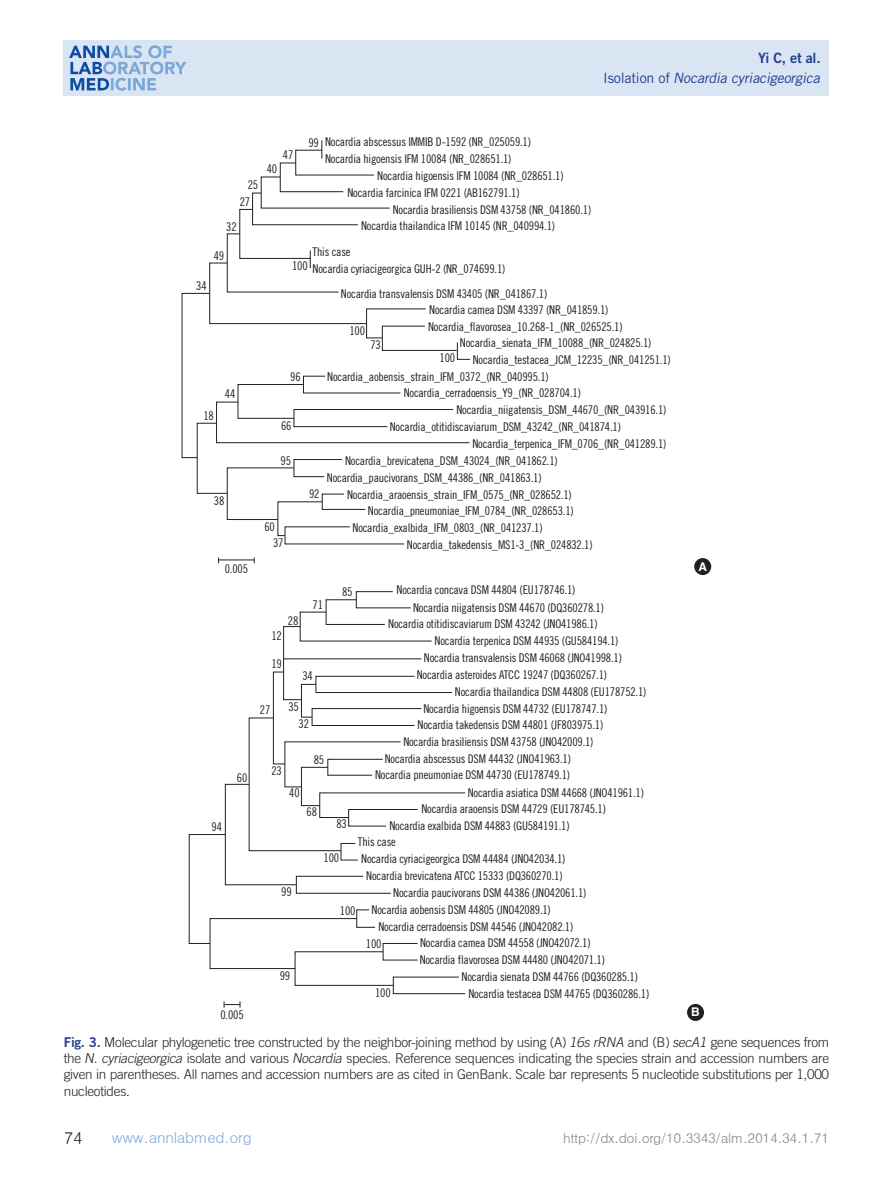
<style>
.page{position:relative;width:893px;height:1191px;background:#fff}
.page>*{position:absolute;margin:0;border:0;box-sizing:border-box;transform-origin:0 0}
.t1{font:16.5px "Dotum";color:#231f20}
.t2{font:15px "Dotum";letter-spacing:-.02em;color:#7ca7d8}
.t3{font:italic 14.25px "Trade Gothic LT Std";color:#253f8e}
.t4{font:14.25px "Trade Gothic LT Std Bd 2";color:#253f8e}
.표제목_그림설명{font:300 13.5px/16.2px "Trade Gothic LT Std";letter-spacing:-.02em;color:#231f20;text-align:justify}
.t5{font:13.5px "Dotum";letter-spacing:-.03em;color:#808285}
.그림지문_8pt{font:12px "Trade Gothic LT Std Cn 18";letter-spacing:-.015em;color:#231f20}
.t6{font:700 12px "Helvetica LT Std";color:#fff}
.s1{font-style:normal}
.s2{font-family:"Trade Gothic LT Std Bd 2";font-weight:400;color:#253f8e}
.s3{font-style:italic}
</style>
<div class="page">
<div style="left:64px;top:40px;width:765px;height:56px;background:#dae5f4"></div>
<svg style="left:69px;top:45px;width:118px;height:46px"></svg>
<div style="left:694px;top:558px;width:17px;height:17px;background:#231f20;border-radius:50%"></div>
<div style="left:687px;top:1004px;width:17px;height:17px;background:#231f20;border-radius:50%"></div>
<svg style="left:181px;top:140px;width:290px;height:404px"></svg>
<hr style="left:218px;top:559px;width:36px;height:1px;background:#231f20">
<svg style="left:189px;top:591px;width:277px;height:403px"></svg>
<svg style="left:224px;top:1001px;width:17px;height:6px"></svg>
<p class="그림지문_8pt" style="left:308px;top:135px;width:12px">99</p>
<p class="그림지문_8pt" style="left:325px;top:135px;width:207px">Nocardia abscessus IMMIB D-1592 (NR_025059.1)</p>
<p class="t4" style="left:758px;top:49px;width:64px">Yi C, et al.</p>
<p class="t3" style="left:603px;top:69px;width:221px"><span class="s1">I s o l a t i o n o f</span> Nocardia cyriacigeorgica</p>
<p class="그림지문_8pt" style="left:283px;top:148px;width:12px">47</p>
<p class="그림지문_8pt" style="left:325px;top:151px;width:188px">Nocardia higoensis IFM 10084 (NR_028651.1)</p>
<p class="그림지문_8pt" style="left:377px;top:168px;width:188px">Nocardia higoensis IFM 10084 (NR_028651.1)</p>
<p class="그림지문_8pt" style="left:347px;top:185px;width:174px">Nocardia farcinica IFM 0221 (AB162791.1)</p>
<p class="그림지문_8pt" style="left:393px;top:202px;width:200px">Nocardia brasiliensis DSM 43758 (NR_041860.1)</p>
<p class="그림지문_8pt" style="left:361px;top:219px;width:196px">Nocardia thailandica IFM 10145 (NR_040994.1)</p>
<p class="그림지문_8pt" style="left:313px;top:245px;width:39px">This case</p>
<p class="그림지문_8pt" style="left:313px;top:262px;width:194px">Nocardia cyriacigeorgica GUH-2 (NR_074699.1)</p>
<p class="그림지문_8pt" style="left:341px;top:286px;width:208px">Nocardia transvalensis DSM 43405 (NR_041867.1)</p>
<p class="그림지문_8pt" style="left:429px;top:303px;width:181px">Nocardia camea DSM 43397 (NR_041859.1)</p>
<p class="그림지문_8pt" style="left:428px;top:319px;width:196px">Nocardia_flavorosea_10.268-1_(NR_026525.1)</p>
<p class="그림지문_8pt" style="left:460px;top:336px;width:193px">Nocardia_sienata_IFM_10088_(NR_024825.1)</p>
<p class="그림지문_8pt" style="left:473px;top:353px;width:200px">Nocardia_testacea_JCM_12235_(NR_041251.1)</p>
<p class="그림지문_8pt" style="left:327px;top:369px;width:223px">Nocardia_aobensis_strain_IFM_0372_(NR_040995.1)</p>
<p class="그림지문_8pt" style="left:404px;top:386px;width:179px">Nocardia_cerradoensis_Y9_(NR_028704.1)</p>
<p class="그림지문_8pt" style="left:456px;top:402px;width:212px">Nocardia_niigatensis_DSM_44670_(NR_043916.1)</p>
<p class="그림지문_8pt" style="left:390px;top:420px;width:233px">Nocardia_otitidiscaviarum_DSM_43242_(NR_041874.1)</p>
<p class="그림지문_8pt" style="left:472px;top:437px;width:196px">Nocardia_terpenica_IFM_0706_(NR_041289.1)</p>
<p class="그림지문_8pt" style="left:345px;top:454px;width:214px">Nocardia_brevicatena_DSM_43024_(NR_041862.1)</p>
<p class="그림지문_8pt" style="left:327px;top:470px;width:216px">Nocardia_paucivorans_DSM_44386_(NR_041863.1)</p>
<p class="그림지문_8pt" style="left:347px;top:487px;width:226px">Nocardia_araoensis_strain_IFM_0575_(NR_028652.1)</p>
<p class="그림지문_8pt" style="left:368px;top:504px;width:207px">Nocardia_pneumoniae_IFM_0784_(NR_028653.1)</p>
<p class="그림지문_8pt" style="left:352px;top:521px;width:192px">Nocardia_exalbida_IFM_0803_(NR_041237.1)</p>
<p class="그림지문_8pt" style="left:407px;top:537px;width:187px">Nocardia_takedensis_MS1-3_(NR_024832.1)</p>
<p class="그림지문_8pt" style="left:396px;top:583px;width:181px">Nocardia concava DSM 44804 (EU178746.1)</p>
<p class="그림지문_8pt" style="left:413px;top:600px;width:192px">Nocardia niigatensis DSM 44670 (DQ360278.1)</p>
<p class="그림지문_8pt" style="left:388px;top:617px;width:211px">Nocardia otitidiscaviarum DSM 43242 (JNO41986.1)</p>
<p class="그림지문_8pt" style="left:435px;top:633px;width:186px">Nocardia terpenica DSM 44935 (GU584194.1)</p>
<p class="그림지문_8pt" style="left:424px;top:650px;width:200px">Nocardia transvalensis DSM 46068 (JNO41998.1)</p>
<p class="그림지문_8pt" style="left:417px;top:667px;width:192px">Nocardia asteroides ATCC 19247 (DQ360267.1)</p>
<p class="그림지문_8pt" style="left:455px;top:685px;width:193px">Nocardia thailandica DSM 44808 (EU178752.1)</p>
<p class="그림지문_8pt" style="left:423px;top:701px;width:186px">Nocardia higoensis DSM 44732 (EU178747.1)</p>
<p class="그림지문_8pt" style="left:418px;top:718px;width:187px">Nocardia takedensis DSM 44801 (JF803975.1)</p>
<p class="그림지문_8pt" style="left:403px;top:734px;width:192px">Nocardia brasiliensis DSM 43758 (JNO42009.1)</p>
<p class="그림지문_8pt" style="left:385px;top:752px;width:188px">Nocardia abscessus DSM 44432 (JNO41963.1)</p>
<p class="그림지문_8pt" style="left:375px;top:767px;width:197px">Nocardia pneumoniae DSM 44730 (EU178749.1)</p>
<p class="그림지문_8pt" style="left:468px;top:785px;width:178px">Nocardia asiatica DSM 44668 (JNO41961.1)</p>
<p class="그림지문_8pt" style="left:421px;top:802px;width:186px">Nocardia araoensis DSM 44729 (EU178745.1)</p>
<p class="그림지문_8pt" style="left:389px;top:818px;width:182px">Nocardia exalbida DSM 44883 (GU584191.1)</p>
<p class="그림지문_8pt" style="left:358px;top:834px;width:39px">This case</p>
<p class="그림지문_8pt" style="left:361px;top:851px;width:206px">Nocardia cyriacigeorgica DSM 44484 (JNO42034.1)</p>
<p class="그림지문_8pt" style="left:366px;top:869px;width:198px">Nocardia brevicatena ATCC 15333 (DQ360270.1)</p>
<p class="그림지문_8pt" style="left:393px;top:886px;width:195px">Nocardia paucivorans DSM 44386 (JNO42061.1)</p>
<p class="그림지문_8pt" style="left:372px;top:902px;width:181px">Nocardia aobensis DSM 44805 (JNO42089.1)</p>
<p class="그림지문_8pt" style="left:378px;top:920px;width:196px">Nocardia cerradoensis DSM 44546 (JNO42082.1)</p>
<p class="그림지문_8pt" style="left:420px;top:936px;width:172px">Nocardia camea DSM 44558 (JNO42072.1)</p>
<p class="그림지문_8pt" style="left:420px;top:952px;width:187px">Nocardia flavorosea DSM 44480 (JNO42071.1)</p>
<p class="그림지문_8pt" style="left:462px;top:969px;width:178px">Nocardia sienata DSM 44766 (DQ360285.1)</p>
<p class="그림지문_8pt" style="left:468px;top:986px;width:182px">Nocardia testacea DSM 44765 (DQ360286.1)</p>
<p class="그림지문_8pt" style="left:267px;top:162px;width:12px">40</p>
<p class="그림지문_8pt" style="left:248px;top:178px;width:12px">25</p>
<p class="그림지문_8pt" style="left:240px;top:194px;width:12px">27</p>
<p class="그림지문_8pt" style="left:226px;top:219px;width:12px">32</p>
<p class="그림지문_8pt" style="left:214px;top:248px;width:12px">49</p>
<p class="그림지문_8pt" style="left:292px;top:258px;width:17px">100</p>
<p class="그림지문_8pt" style="left:196px;top:278px;width:12px">34</p>
<p class="그림지문_8pt" style="left:349px;top:324px;width:17px">100</p>
<p class="그림지문_8pt" style="left:370px;top:338px;width:12px">73</p>
<p class="그림지문_8pt" style="left:440px;top:351px;width:17px">100</p>
<p class="그림지문_8pt" style="left:290px;top:369px;width:12px">96</p>
<p class="그림지문_8pt" style="left:225px;top:387px;width:12px">44</p>
<p class="그림지문_8pt" style="left:203px;top:409px;width:12px">18</p>
<p class="그림지문_8pt" style="left:281px;top:418px;width:12px">66</p>
<p class="그림지문_8pt" style="left:281px;top:453px;width:12px">95</p>
<p class="그림지문_8pt" style="left:309px;top:487px;width:12px">92</p>
<p class="그림지문_8pt" style="left:214px;top:493px;width:12px">38</p>
<p class="그림지문_8pt" style="left:264px;top:519px;width:12px">60</p>
<p class="그림지문_8pt" style="left:273px;top:536px;width:12px">37</p>
<p class="그림지문_8pt" style="left:225px;top:561px;width:25px">0.005</p>
<p class="그림지문_8pt" style="left:342px;top:585px;width:12px">85</p>
<p class="그림지문_8pt" style="left:313px;top:597px;width:12px">71</p>
<p class="그림지문_8pt" style="left:288px;top:613px;width:12px">28</p>
<p class="그림지문_8pt" style="left:271px;top:629px;width:12px">12</p>
<p class="그림지문_8pt" style="left:271px;top:657px;width:12px">19</p>
<p class="그림지문_8pt" style="left:302px;top:669px;width:12px">34</p>
<p class="그림지문_8pt" style="left:260px;top:702px;width:12px">27</p>
<p class="그림지문_8pt" style="left:288px;top:700px;width:12px">35</p>
<p class="그림지문_8pt" style="left:299px;top:717px;width:12px">32</p>
<p class="그림지문_8pt" style="left:314px;top:752px;width:12px">85</p>
<p class="그림지문_8pt" style="left:271px;top:764px;width:12px">23</p>
<p class="그림지문_8pt" style="left:237px;top:770px;width:12px">60</p>
<p class="그림지문_8pt" style="left:289px;top:785px;width:12px">40</p>
<p class="그림지문_8pt" style="left:307px;top:804px;width:12px">68</p>
<p class="그림지문_8pt" style="left:336px;top:816px;width:12px">83</p>
<p class="그림지문_8pt" style="left:324px;top:850px;width:17px">100</p>
<p class="그림지문_8pt" style="left:212px;top:820px;width:12px">94</p>
<p class="그림지문_8pt" style="left:281px;top:884px;width:12px">99</p>
<p class="그림지문_8pt" style="left:340px;top:903px;width:17px">100</p>
<p class="그림지문_8pt" style="left:366px;top:937px;width:17px">100</p>
<p class="그림지문_8pt" style="left:375px;top:985px;width:17px">100</p>
<p class="그림지문_8pt" style="left:280px;top:968px;width:12px">99</p>
<p class="t6" style="left:698px;top:559px;width:10px">A</p>
<p class="t6" style="left:691px;top:1004px;width:10px">B</p>
<p class="그림지문_8pt" style="left:220px;top:1007px;width:25px">0.005</p>
<p class="표제목_그림설명" style="left:64px;top:1034px;width:767px"><span class="s2">Fig. 3.</span> Molecular phylogenetic tree constructed by the neighbor-joining method by using (A) <span class="s3">16s rRNA</span> and (B) <span class="s3">secA1</span> gene sequences from the <span class="s3">N. cyriacigeorgica</span> isolate and various <span class="s3">Nocardia</span> species. Reference sequences indicating the species strain and accession numbers are given in parentheses. All names and accession numbers are as cited in GenBank. Scale bar represents 5 nucleotide substitutions per 1,000 nucleotides.</p>
<h1 class="t1" style="left:64px;top:1129px;width:20px">74</h1>
<p class="t2" style="left:112px;top:1130px;width:142px">www.annlabmed.org</p>
<p class="t5" style="left:563px;top:1131px;width:267px">http://dx.doi.org/10.3343/alm.2014.34.1.71</p>
</div>
